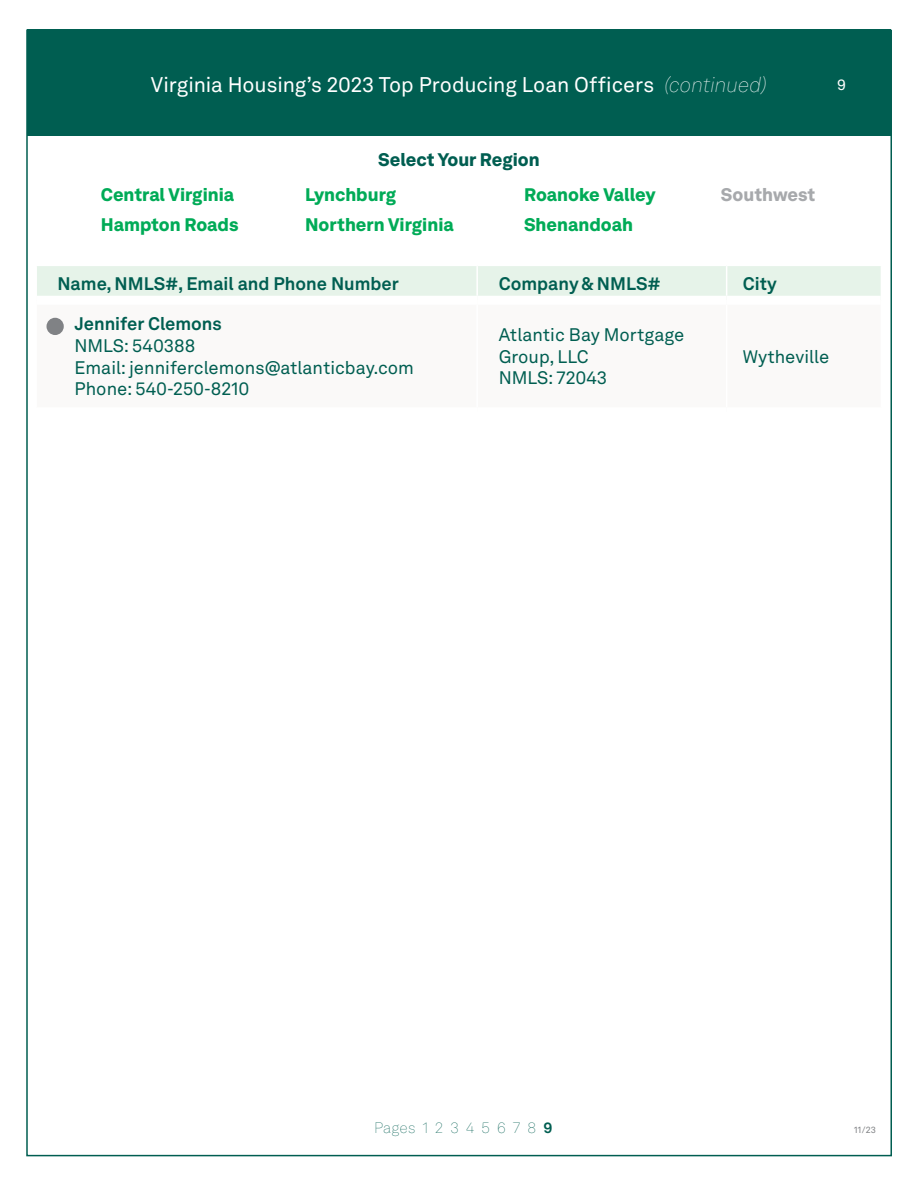
<style>
.page{position:relative;width:918px;height:1188px;background:#fff}
.page>*{position:absolute;margin:0;border:0;box-sizing:border-box;transform-origin:0 0}
.t1{font:21px "Akkurat LL";letter-spacing:-.005em;color:#fff}
.t2{font:18px/21.6px "Akkurat LL";color:#005e51}
.t3{font:900 18px "Akkurat LL";color:#00ab57}
.t4{font:700 18px "Akkurat LL";color:#005e51}
.t5{font:900 18px "Akkurat LL";color:#005e51}
.t6{font:900 18px "Akkurat LL";color:#a7a9ac}
.t7{font:100 15px "Akkurat LL";letter-spacing:.01em;color:#005e51}
.t8{font:15px "Akkurat LL";color:#fff}
.t9{font:9px "Akkurat LL";color:#808285}
.s1{font-weight:100;font-style:italic}
.s2{font-weight:700}
</style>
<div class="page">
<div style="left:27px;top:29px;width:864px;height:107px;background:#005e51"></div>
<div style="left:37px;top:266px;width:844px;height:30px;background:#e6f3e9"></div>
<hr style="left:476px;top:266px;width:2px;height:30px;background:#fff">
<hr style="left:726px;top:266px;width:1px;height:30px;background:#fff">
<div style="left:47px;top:318px;width:17px;height:17px;background:#808285;border-radius:50%"></div>
<p class="t1" style="left:151px;top:69px;width:618px">Virginia Housing’s 2023 Top Producing Loan Officers <span class="s1">(continued)</span></p>
<p class="t8" style="left:837px;top:74px;width:10px">9</p>
<p class="t5" style="left:378px;top:146px;width:163px">Select Your Region</p>
<p class="t3" style="left:101px;top:180px;width:135px">Central Virginia</p>
<p class="t3" style="left:305px;top:180px;width:92px">Lynchburg</p>
<p class="t3" style="left:524px;top:180px;width:133px">Roanoke Valley</p>
<p class="t3" style="left:101px;top:210px;width:139px">Hampton Roads</p>
<p class="t3" style="left:305px;top:210px;width:150px">Northern Virginia</p>
<p class="t3" style="left:524px;top:210px;width:111px">Shenandoah</p>
<p class="t6" style="left:721px;top:180px;width:96px">Southwest</p>
<p class="t4" style="left:58px;top:269px;width:343px">Name, NMLS#, Email and Phone Number</p>
<p class="t4" style="left:499px;top:269px;width:163px">Company &amp; NMLS#</p>
<p class="t4" style="left:743px;top:269px;width:35px">City</p>
<p class="t4" style="left:74px;top:310px;width:149px">Jennifer Clemons</p>
<p class="t2" style="left:74px;top:334px;width:341px">NMLS: 540388<br>Email: jenniferclemons@atlanticbay.com<br>Phone: 540-250-8210</p>
<p class="t2" style="left:499px;top:323px;width:187px">Atlantic Bay Mortgage<br>Group, LLC<br>NMLS: 72043</p>
<p class="t2" style="left:743px;top:345px;width:88px">Wytheville</p>
<p class="t7" style="left:374px;top:1118px;width:180px">Pages 1 2 3 4 5 6 7 8 <span class="s2">9</span></p>
<p class="t9" style="left:854px;top:1123px;width:23px">11/23</p>
</div>
